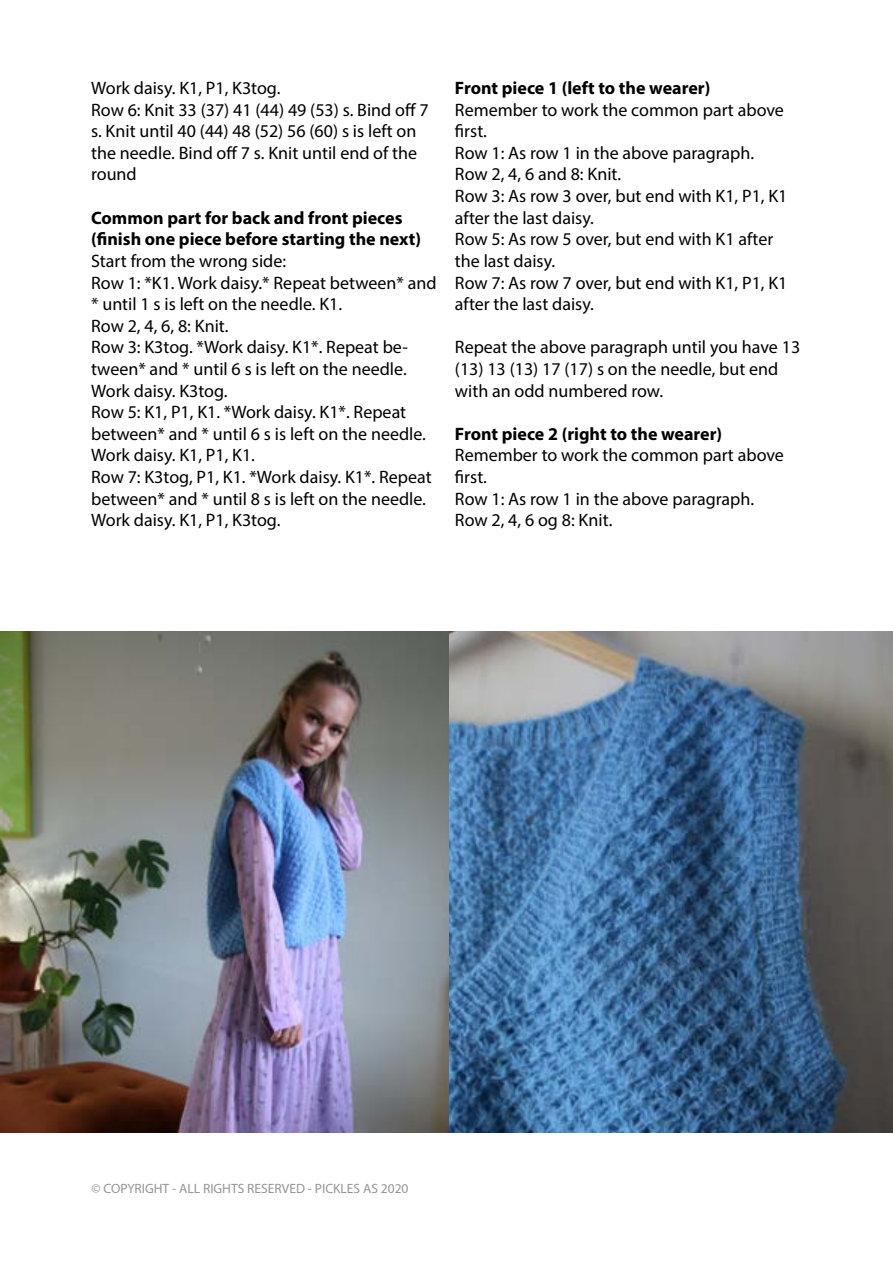
<style>
.page{position:relative;width:893px;height:1263px;background:#fff}
.page>*{position:absolute;margin:0;border:0;box-sizing:border-box;transform-origin:0 0}
.t1{font:18px/21.6px "Myriad Pro";color:#000}
.t2{font:700 18px/21.6px "Myriad Pro";color:#000}
.t3{font:13.5px "Myriad Pro";color:#939598}
</style>
<div class="page">
<img style="left:0;top:631px;width:449px;height:502px">
<img style="left:449px;top:631px;width:444px;height:502px">
<p class="t1" style="left:91px;top:77px;width:339px">Work daisy. K1, P1, K3tog.<br>Row 6: Knit 33 (37) 41 (44) 49 (53) s. Bind off 7 s. Knit until 40 (44) 48 (52) 56 (60) s is left on the needle. Bind off 7 s. Knit until end of the round</p>
<p class="t2" style="left:91px;top:206px;width:331px">Common part for back and front pieces (finish one piece before starting the next)</p>
<p class="t1" style="left:91px;top:250px;width:347px">Start from the wrong side:<br>Row 1: *K1. Work daisy.* Repeat between* and * until 1 s is left on the needle. K1.<br>Row 2, 4, 6, 8: Knit.<br>Row 3: K3tog. *Work daisy. K1*. Repeat be&shy;tween* and * until 6 s is left on the needle.<br>Work daisy. K3tog.<br>Row 5: K1, P1, K1. *Work daisy. K1*. Repeat between* and * until 6 s is left on the needle.<br>Work daisy. K1, P1, K1.<br>Row 7: K3tog, P1, K1. *Work daisy. K1*. Repeat between* and * until 8 s is left on the needle.<br>Work daisy. K1, P1, K3tog.</p>
<p class="t2" style="left:455px;top:77px;width:257px">Front piece 1 (left to the wearer)</p>
<p class="t1" style="left:455px;top:99px;width:334px">Remember to work the common part above first.<br>Row 1: As row 1 in the above paragraph.<br>Row 2, 4, 6 and 8: Knit.<br>Row 3: As row 3 over, but end with K1, P1, K1 after the last daisy.<br>Row 5: As row 5 over, but end with K1 after the last daisy.<br>Row 7: As row 7 over, but end with K1, P1, K1 after the last daisy.</p>
<p class="t1" style="left:455px;top:336px;width:347px">Repeat the above paragraph until you have 13 (13) 13 (13) 17 (17) s on the needle, but end with an odd numbered row.</p>
<p class="t2" style="left:455px;top:422px;width:269px">Front piece 2 (right to the wearer)</p>
<p class="t1" style="left:455px;top:444px;width:331px">Remember to work the common part above first.<br>Row 1: As row 1 in the above paragraph.<br>Row 2, 4, 6 og 8: Knit.</p>
<p class="t3" style="left:92px;top:1180px;width:319px">© COPYRIGHT - ALL RIGHTS RESERVED - PICKLES AS 2020</p>
</div>
